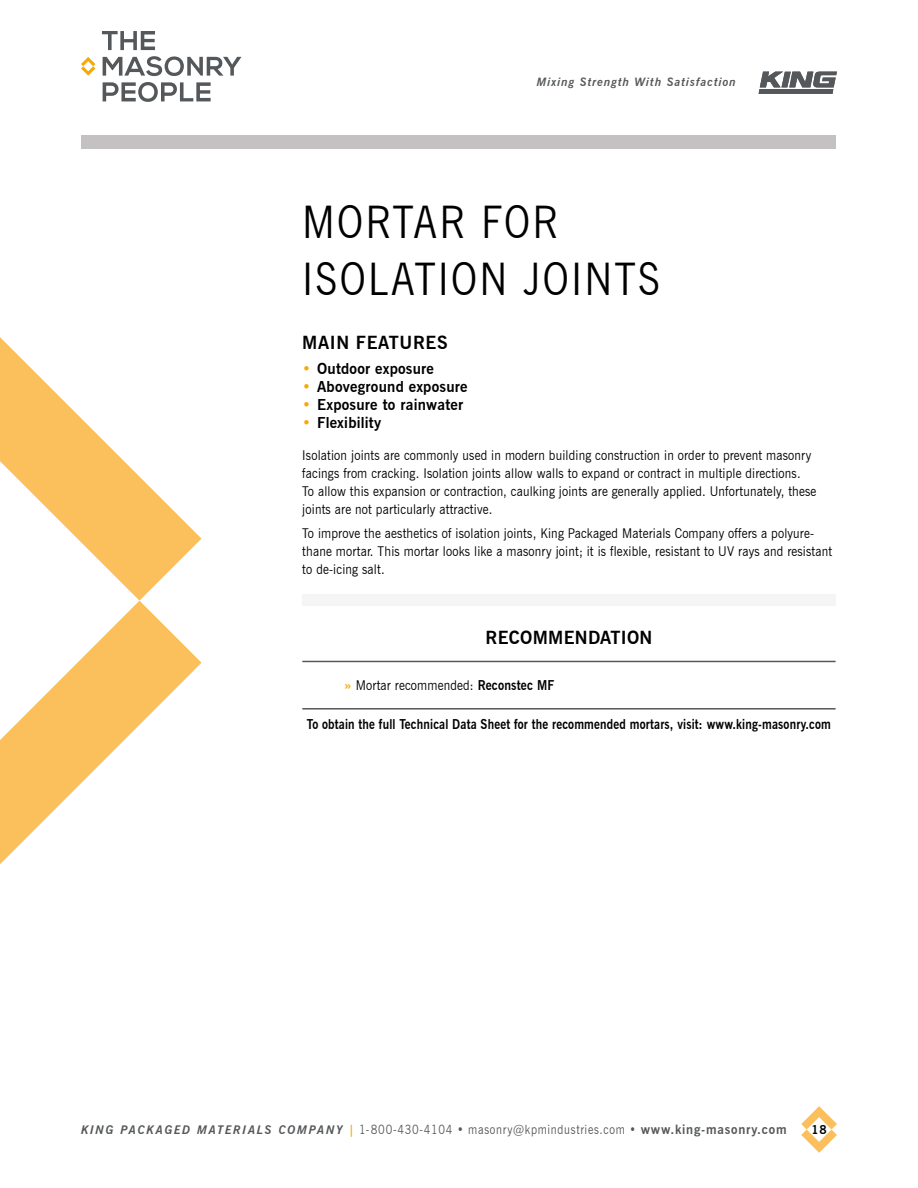
<style>
.page{position:relative;width:918px;height:1188px;background:#fff}
.page>*{position:absolute;margin:0;border:0;box-sizing:border-box;transform-origin:0 0}
.t1{font:45px/57px "News Gothic BT";letter-spacing:.055em;color:#000;scale:.87 1}
.t2{font:700 18px "News Gothic BT";letter-spacing:.015em;color:#000}
.t3{font:700 18px "News Gothic BT";letter-spacing:.035em;color:#000}
.t4{font:700 15px "News Gothic BT";letter-spacing:.015em;color:#000}
.t5{font:13.5px/18px "News Gothic BT";letter-spacing:.015em;color:#000;scale:.9 1}
.t6{font:700 13.5px "News Gothic BT";letter-spacing:.015em;color:#000;scale:.87 1}
.t7{font:12.75px "News Gothic BT";letter-spacing:.06em;color:#55585a;scale:.87 1}
.t8{font:700 12px "News Gothic BT";color:#000}
.t9{font:italic 700 11.7px "News Gothic BT";letter-spacing:.08em;color:#55585a}
.s1{color:#f8a909}
.s2{font-weight:700;color:#f8a909}
.s3{font-weight:700}
.s4{font-weight:700;font-style:italic;font-size:12px}
.s5{font-weight:700;font-style:italic;font-size:12px;color:#f8a909}
</style>
<div class="page">
<svg style="left:801px;top:1106px;width:36px;height:47px"></svg>
<div style="left:81px;top:135px;width:755px;height:14px;background:#c3c1c2"></div>
<svg style="left:0;top:337px;width:202px;height:264px"></svg>
<svg style="left:0;top:601px;width:202px;height:263px"></svg>
<svg style="left:759px;top:72px;width:78px;height:22px"></svg>
<svg style="left:103px;top:56px;width:138px;height:20px"></svg>
<svg style="left:103px;top:82px;width:108px;height:20px"></svg>
<svg style="left:102px;top:31px;width:53px;height:19px"></svg>
<svg style="left:81px;top:57px;width:14px;height:19px"></svg>
<hr style="left:302px;top:708px;width:534px;height:2px;background:#55585a">
<hr style="left:302px;top:661px;width:534px;height:1px;background:#55585a">
<div style="left:302px;top:594px;width:534px;height:11px;background:#f5f5f5"></div>
<p class="t9" style="left:537px;top:75px;width:201px">Mixing Strength With Satisfaction</p>
<h1 class="t1" style="left:302px;top:193px;width:413px">MORTAR FOR<br>ISOLATION JOINTS</h1>
<h2 class="t3" style="left:302px;top:332px;width:147px">MAIN FEATURES</h2>
<p class="t4" style="left:302px;top:360px;width:133px"><span class="s1">•</span> Outdoor exposure</p>
<p class="t4" style="left:302px;top:378px;width:167px"><span class="s1">•</span> Aboveground exposure</p>
<p class="t4" style="left:302px;top:396px;width:163px"><span class="s1">•</span> Exposure to rainwater</p>
<p class="t4" style="left:302px;top:414px;width:80px"><span class="s1">•</span> Flexibility</p>
<p class="t5" style="left:302px;top:446px;width:573px">Isolation joints are commonly used in modern building construction in order to prevent masonry facings from cracking. Isolation joints allow walls to expand or contract in multiple directions.<br>To allow this expansion or contraction, caulking joints are generally applied. Unfortunately, these joints are not particularly attractive.</p>
<p class="t5" style="left:302px;top:524px;width:590px">To improve the aesthetics of isolation joints, King Packaged Materials Company offers a polyure&shy;thane mortar. This mortar looks like a masonry joint; it is flexible, resistant to UV rays and resistant to de-icing salt.</p>
<h2 class="t2" style="left:486px;top:627px;width:168px">RECOMMENDATION</h2>
<p class="t5" style="left:344px;top:676px;width:235px"><span class="s2">»</span> Mortar recommended: <span class="s3">Reconstec MF</span></p>
<p class="t6" style="left:307px;top:716px;width:604px">To obtain the full Technical Data Sheet for the recommended mortars, visit: www.king-masonry.com</p>
<p class="t7" style="left:81px;top:1122px;width:813px"><span class="s4">KING PACKAGED MATERIALS COMPANY</span> <span class="s5">|</span> 1-800-430-4104 • masonry@kpmindustries.com • <span class="s3">www.king-masonry.com</span></p>
<p class="t8" style="left:812px;top:1123px;width:17px">18</p>
</div>
